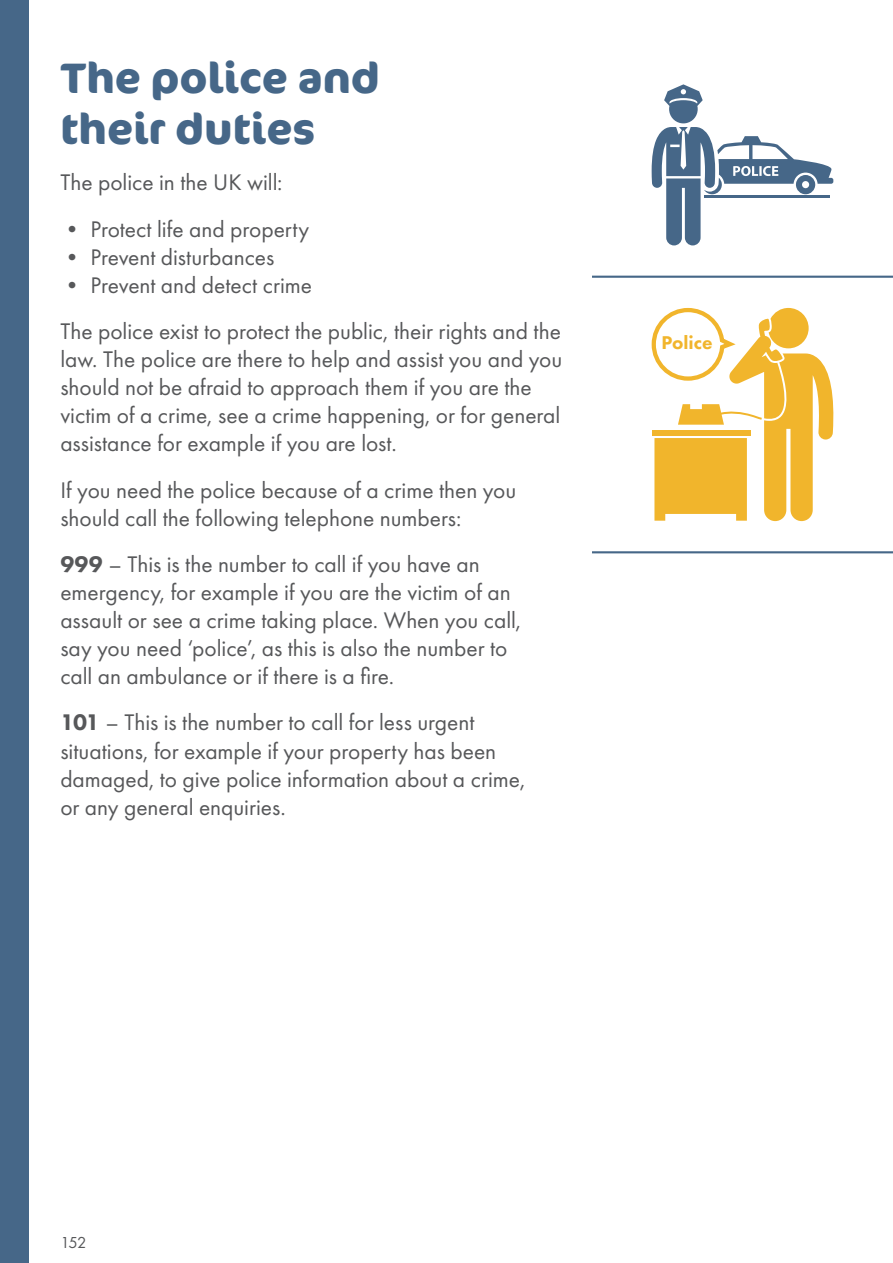
<style>
.page{position:relative;width:893px;height:1263px;background:#fff}
.page>*{position:absolute;margin:0;border:0;box-sizing:border-box;transform-origin:0 0}
.C_Heading{font:700 42.6px/51.2px "Cocon OT";color:#466788}
.BODY_text{font:23.4px/28px "Futura PT";color:#57585a}
.BODY_text-2{font:800 19.2px "Futura PT";letter-spacing:-.005em;color:#f1b52c}
.t1{font:16.5px "Futura PT";color:#57585a}
.s1{font-weight:800}
</style>
<div class="page">
<svg style="left:652px;top:84px;width:181px;height:161px"></svg>
<hr style="left:592px;top:276px;width:301px;height:2px;background:#466788">
<hr style="left:592px;top:551px;width:301px;height:2px;background:#466788">
<svg style="left:651px;top:307px;width:183px;height:214px"></svg>
<div style="left:0;top:0;width:29px;height:1263px;background:#466788"></div>
<p class="C_Heading" style="left:60px;top:53px;width:321px">The police and their duties</p>
<p class="BODY_text" style="left:60px;top:168px;width:224px">The police in the UK will:</p>
<p class="BODY_text" style="left:60px;top:215px;width:250px">• Protect life and property</p>
<p class="BODY_text" style="left:60px;top:243px;width:216px">• Prevent disturbances</p>
<p class="BODY_text" style="left:60px;top:271px;width:253px">• Prevent and detect crime</p>
<p class="BODY_text" style="left:60px;top:317px;width:503px">The police exist to protect the public, their rights and the law. The police are there to help and assist you and you should not be afraid to approach them if you are the victim of a crime, see a crime happening, or for general assistance for example if you are lost.</p>
<p class="BODY_text" style="left:60px;top:476px;width:458px">If you need the police because of a crime then you should call the following telephone numbers:</p>
<p class="BODY_text" style="left:60px;top:550px;width:462px"><span class="s1">999</span> – This is the number to call if you have an emergency, for example if you are the victim of an assault or see a crime taking place. When you call, say you need ‘police’, as this is also the number to call an ambulance or if there is a fire.</p>
<p class="BODY_text" style="left:60px;top:708px;width:466px"><span class="s1">101</span> – This is the number to call for less urgent situations, for example if your property has been damaged, to give police information about a crime, or any general enquiries.</p>
<p class="BODY_text-2" style="left:662px;top:330px;width:53px">Police</p>
<p class="t1" style="left:60px;top:1233px;width:28px">152</p>
</div>
